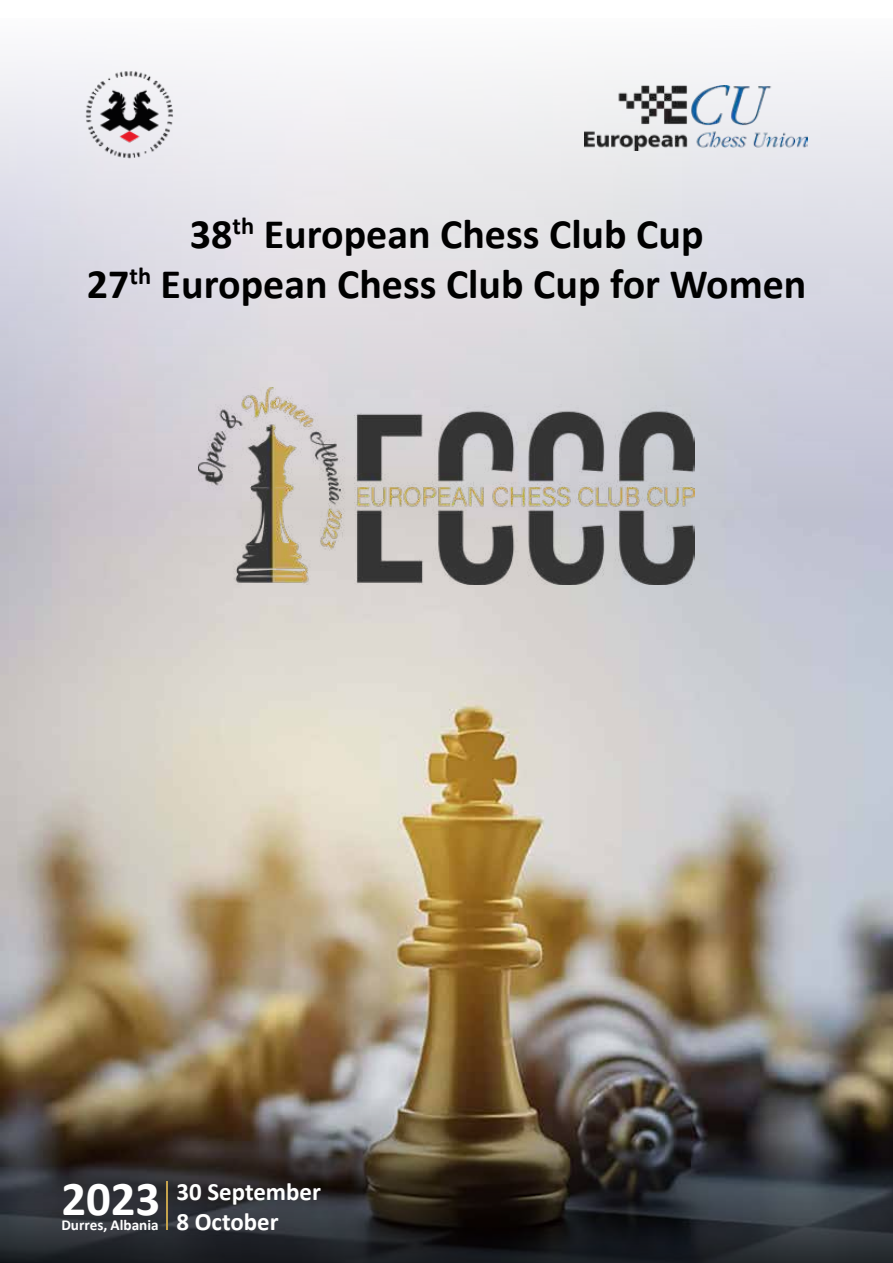
<style>
.page{position:relative;width:893px;height:1263px;background:#fff}
.page>*{position:absolute;margin:0;border:0;box-sizing:border-box;transform-origin:0 0}
.t1{font:700 42px/50.6px "Calibri";color:#000;text-align:center}
.t2{font:700 24.9px "Calibri";color:#fff}
.t3{font:700 15.15px "Calibri";color:#fff}
.s1{font-size:48.75px}
.s2{font-size:24.9px}
</style>
<div class="page">
<img style="left:0;top:60px;width:893px;height:1038px">
<svg style="left:0;top:1098px;width:893px;height:165px;background:#383532"></svg>
<img style="left:199px;top:387px;width:495px;height:198px">
<hr style="left:166px;top:1181px;width:2px;height:49px;background:#c5a34d">
<img style="left:69px;top:60px;width:120px;height:114px">
<img style="left:584px;top:85px;width:224px;height:65px">
<p class="t1" style="left:87px;top:207px;width:721px">38<sup>th</sup> European Chess Club Cup<br>27<sup>th</sup> European Chess Club Cup for Women</p>
<p class="t2" style="left:61px;top:1174px;width:261px"><span class="s1">2023</span> 30 September</p>
<p class="t3" style="left:61px;top:1215px;width:219px">Durres, Albania <span class="s2">8 October</span></p>
</div>
